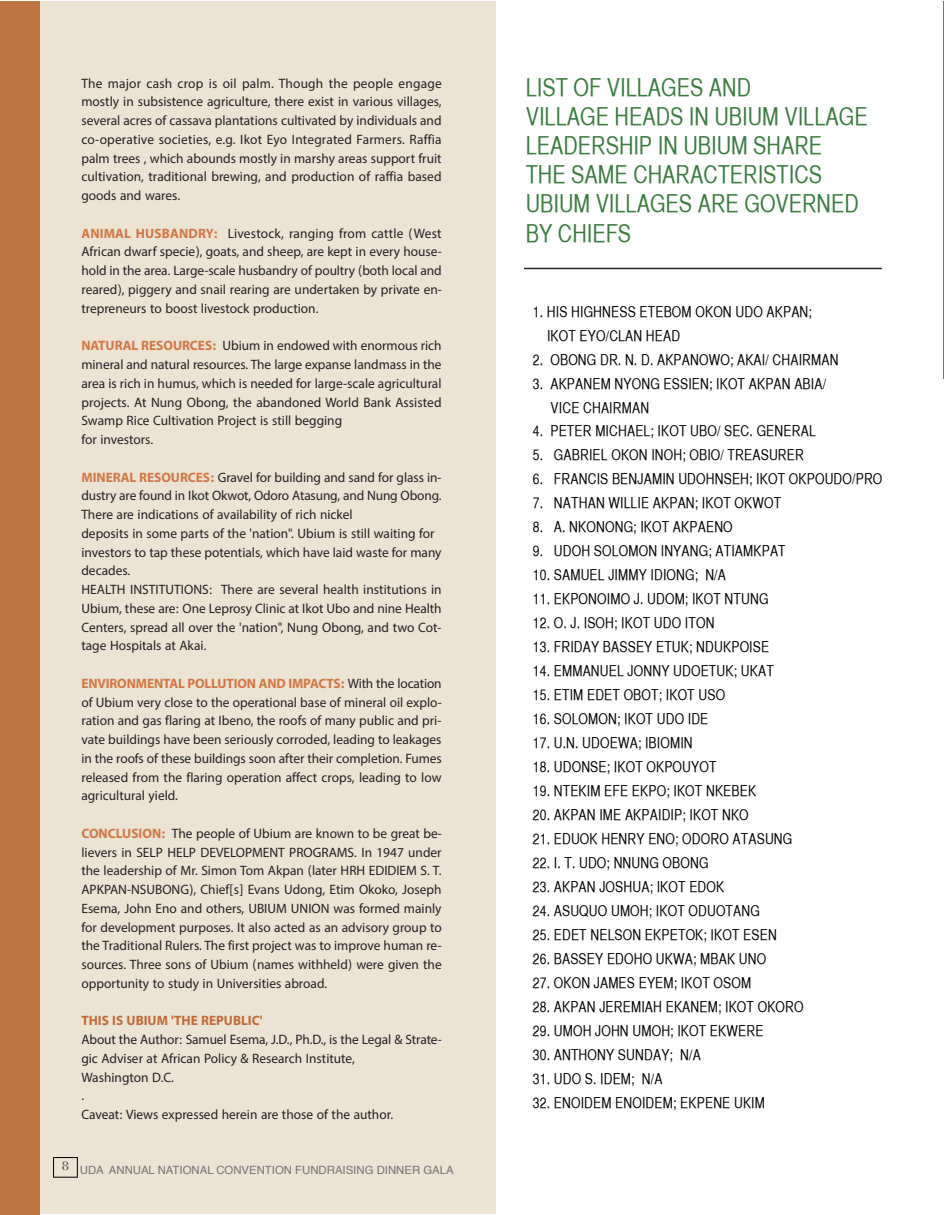
<style>
.page{position:relative;width:945px;height:1215px;background:#fff}
.page>*{position:absolute;margin:0;border:0;box-sizing:border-box;transform-origin:0 0}
.t1{font:24.3px/29.2px "Helvetica CY";color:#3a7b3f}
.t2{font:19.05px/18.8px "Myriad Arabic";color:#232122;text-align:justify}
.t3{font:700 19.05px "Myriad Arabic";color:#c16a39}
.t4{font:14.85px/24px "Helvetica CY";letter-spacing:.01em;color:#000}
.t5{font:13.2px "Bodoni Std";color:#464545}
.t6{font:11.4px "Helvetica";color:#747374}
.s1{font-weight:700;color:#d37744}
</style>
<div class="page">
<hr style="left:943px;top:1px;width:1px;height:378px;background:#9b7236">
<div style="left:0;top:1px;width:496px;height:1213px;background:#ece3d3"></div>
<div style="left:53px;top:1157px;width:25px;height:20px;border:1px solid #000"></div>
<div style="left:0;top:1px;width:40px;height:1214px;background:#bf7643"></div>
<hr style="left:524px;top:268px;width:358px;height:1px;background:#272627">
<p class="t2" style="left:81px;top:75px;width:362px">The major cash crop is oil palm. Though the people engage mostly in subsistence agriculture, there exist in various villages, several acres of cassava plantations cultivated by individuals and co-operative societies, e.g. Ikot Eyo Integrated Farmers. Raffia palm trees , which abounds mostly in marshy areas support fruit cultivation, traditional brewing, and production of raffia based goods and wares.</p>
<p class="t2" style="left:81px;top:225px;width:362px"><span class="s1">ANIMAL HUSBANDRY:</span> Livestock, ranging from cattle (West African dwarf specie), goats, and sheep, are kept in every house&shy;hold in the area. Large-scale husbandry of poultry (both local and reared), piggery and snail rearing are undertaken by private en&shy;trepreneurs to boost livestock production.</p>
<p class="t2" style="left:81px;top:337px;width:362px;text-align:left"><span class="s1">NATURAL RESOURCES:</span> Ubium in endowed with enormous rich mineral and natural resources. The large expanse landmass in the area is rich in humus, which is needed for large-scale agricultural projects. At Nung Obong, the abandoned World Bank Assisted Swamp Rice Cultivation Project is still begging<br>for investors.</p>
<p class="t2" style="left:81px;top:469px;width:362px;text-align:left"><span class="s1">MINERAL RESOURCES:</span> Gravel for building and sand for glass in&shy;dustry are found in Ikot Okwot, Odoro Atasung, and Nung Obong.<br>There are indications of availability of rich nickel<br>deposits in some parts of the 'nation". Ubium is still waiting for investors to tap these potentials, which have laid waste for many decades.<br>HEALTH INSTITUTIONS: There are several health institutions in Ubium, these are: One Leprosy Clinic at Ikot Ubo and nine Health Centers, spread all over the 'nation", Nung Obong, and two Cot&shy;tage Hospitals at Akai.</p>
<p class="t2" style="left:81px;top:675px;width:362px"><span class="s1">ENVIRONMENTAL POLLUTION AND IMPACTS:</span>With the location of Ubium very close to the operational base of mineral oil explo&shy;ration and gas flaring at Ibeno, the roofs of many public and pri&shy;vate buildings have been seriously corroded, leading to leakages in the roofs of these buildings soon after their completion. Fumes released from the flaring operation affect crops, leading to low agricultural yield.</p>
<p class="t2" style="left:81px;top:825px;width:362px"><span class="s1">CONCLUSION:</span> The people of Ubium are known to be great be&shy;lievers in SELP HELP DEVELOPMENT PROGRAMS. In 1947 under the leadership of Mr. Simon Tom Akpan (later HRH EDIDIEM S. T.<br>APKPAN-NSUBONG), Chief[s] Evans Udong, Etim Okoko, Joseph Esema, John Eno and others, UBIUM UNION was formed mainly for development purposes. It also acted as an advisory group to the Traditional Rulers. The first project was to improve human re&shy;sources. Three sons of Ubium (names withheld) were given the opportunity to study in Universities abroad.</p>
<p class="t3" style="left:81px;top:1012px;width:183px">THIS IS UBIUM 'THE REPUBLIC'</p>
<p class="t2" style="left:81px;top:1031px;width:362px;text-align:left">About the Author: Samuel Esema, J.D., Ph.D., is the Legal &amp; Strate&shy;gic Adviser at African Policy &amp; Research Institute,<br>Washington D.C.<br>.<br>Caveat: Views expressed herein are those of the author.</p>
<p class="t5" style="left:62px;top:1161px;width:8px">8</p>
<p class="t6" style="left:80px;top:1165px;width:375px">UDA ANNUAL NATIONAL CONVENTION FUNDRAISING DINNER GALA</p>
<p class="t1" style="left:526px;top:75px;width:343px">LIST OF VILLAGES AND<br>VILLAGE HEADS IN UBIUM VILLAGE<br>LEADERSHIP IN UBIUM SHARE<br>THE SAME CHARACTERISTICS<br>UBIUM VILLAGES ARE GOVERNED<br>BY CHIEFS</p>
<p class="t4" style="left:547px;top:301px;width:266px;text-indent:-14px">1. HIS HIGHNESS ETEBOM OKON UDO AKPAN;<br>IKOT EYO/CLAN HEAD</p>
<p class="t4" style="left:533px;top:349px;width:307px">2. OBONG DR. N. D. AKPANOWO; AKAI/ CHAIRMAN</p>
<p class="t4" style="left:551px;top:373px;width:277px;text-indent:-18px">3. AKPANEM NYONG ESSIEN; IKOT AKPAN ABIA/<br>VICE CHAIRMAN</p>
<p class="t4" style="left:533px;top:421px;width:284px">4. PETER MICHAEL; IKOT UBO/ SEC. GENERAL</p>
<p class="t4" style="left:533px;top:445px;width:273px">5. GABRIEL OKON INOH; OBIO/ TREASURER</p>
<p class="t4" style="left:533px;top:469px;width:351px">6. FRANCIS BENJAMIN UDOHNSEH; IKOT OKPOUDO/PRO</p>
<p class="t4" style="left:533px;top:493px;width:250px">7. NATHAN WILLIE AKPAN; IKOT OKWOT</p>
<p class="t4" style="left:533px;top:517px;width:201px">8. A. NKONONG; IKOT AKPAENO</p>
<p class="t4" style="left:533px;top:541px;width:254px">9. UDOH SOLOMON INYANG; ATIAMKPAT</p>
<p class="t4" style="left:533px;top:565px;width:195px">10. SAMUEL JIMMY IDIONG; N/A</p>
<p class="t4" style="left:533px;top:589px;width:237px">11. EKPONOIMO J. UDOM; IKOT NTUNG</p>
<p class="t4" style="left:533px;top:613px;width:183px">12. O. J. ISOH; IKOT UDO ITON</p>
<p class="t4" style="left:533px;top:637px;width:238px">13. FRIDAY BASSEY ETUK; NDUKPOISE</p>
<p class="t4" style="left:533px;top:661px;width:242px">14. EMMANUEL JONNY UDOETUK; UKAT</p>
<p class="t4" style="left:533px;top:685px;width:194px">15. ETIM EDET OBOT; IKOT USO</p>
<p class="t4" style="left:533px;top:709px;width:177px">16. SOLOMON; IKOT UDO IDE</p>
<p class="t4" style="left:533px;top:733px;width:161px">17. U.N. UDOEWA; IBIOMIN</p>
<p class="t4" style="left:533px;top:757px;width:185px">18. UDONSE; IKOT OKPOUYOT</p>
<p class="t4" style="left:533px;top:781px;width:225px">19. NTEKIM EFE EKPO; IKOT NKEBEK</p>
<p class="t4" style="left:533px;top:805px;width:217px">20. AKPAN IME AKPAIDIP; IKOT NKO</p>
<p class="t4" style="left:533px;top:829px;width:261px">21. EDUOK HENRY ENO; ODORO ATASUNG</p>
<p class="t4" style="left:533px;top:853px;width:177px">22. I. T. UDO; NNUNG OBONG</p>
<p class="t4" style="left:533px;top:877px;width:193px">23. AKPAN JOSHUA; IKOT EDOK</p>
<p class="t4" style="left:533px;top:901px;width:229px">24. ASUQUO UMOH; IKOT ODUOTANG</p>
<p class="t4" style="left:533px;top:925px;width:245px">25. EDET NELSON EKPETOK; IKOT ESEN</p>
<p class="t4" style="left:533px;top:949px;width:235px">26. BASSEY EDOHO UKWA; MBAK UNO</p>
<p class="t4" style="left:533px;top:973px;width:220px">27. OKON JAMES EYEM; IKOT OSOM</p>
<p class="t4" style="left:533px;top:997px;width:272px">28. AKPAN JEREMIAH EKANEM; IKOT OKORO</p>
<p class="t4" style="left:533px;top:1021px;width:232px">29. UMOH JOHN UMOH; IKOT EKWERE</p>
<p class="t4" style="left:533px;top:1045px;width:169px">30. ANTHONY SUNDAY; N/A</p>
<p class="t4" style="left:533px;top:1069px;width:131px">31. UDO S. IDEM; N/A</p>
<p class="t4" style="left:533px;top:1093px;width:234px">32. ENOIDEM ENOIDEM; EKPENE UKIM</p>
</div>
